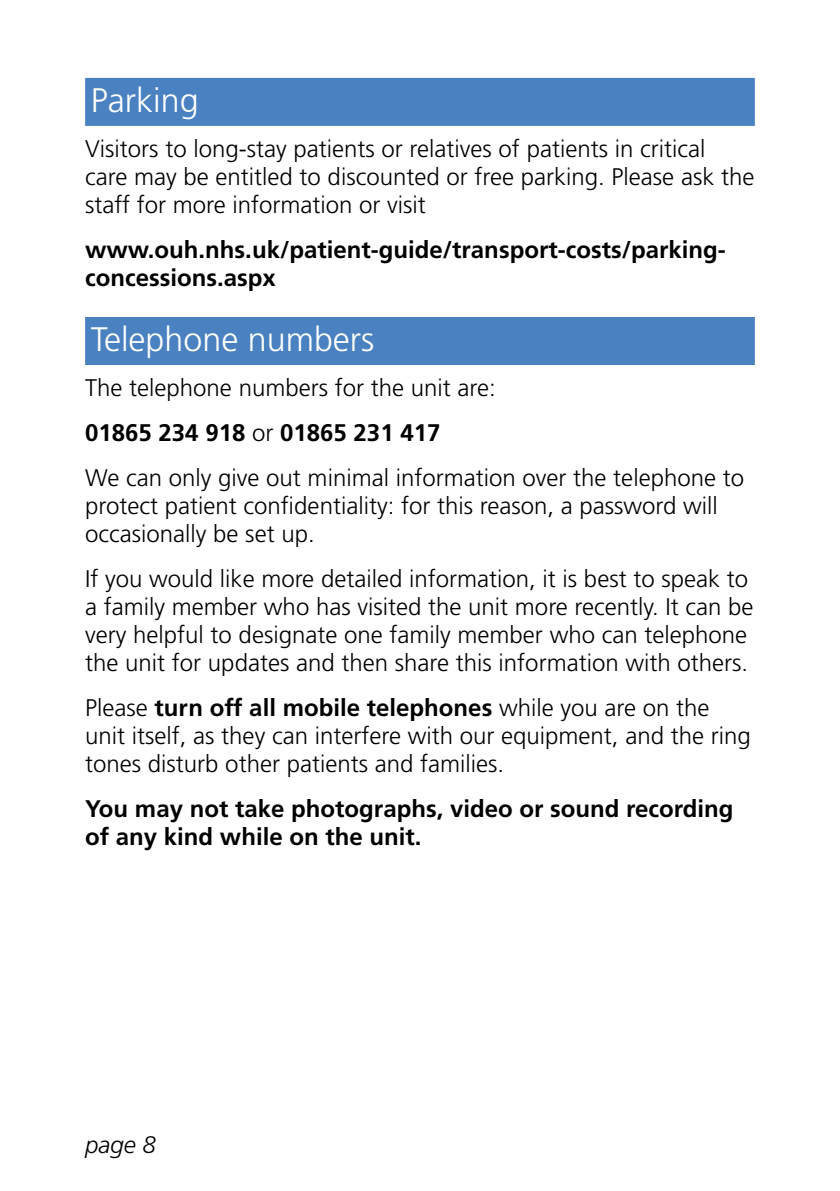
<style>
.page{position:relative;width:840px;height:1191px;background:#fff}
.page>*{position:absolute;margin:0;border:0;box-sizing:border-box;transform-origin:0 0}
.t1{font:300 34px "Frutiger";color:#fff}
.t2{font:300 24px/28px "Frutiger";color:#000}
.t3{font:700 24px/28px "Frutiger";color:#000}
.t4{font:italic 300 24px "Frutiger";color:#000}
.s1{font-weight:700}
</style>
<div class="page">
<div style="left:85px;top:78px;width:669px;height:48px;background:#4981c1"></div>
<div style="left:85px;top:317px;width:669px;height:48px;background:#4981c1"></div>
<h1 class="t1" style="left:91px;top:81px;width:109px">Parking</h1>
<p class="t2" style="left:85px;top:134px;width:670px">Visitors to long-stay patients or relatives of patients in critical<br>care may be entitled to discounted or free parking. Please ask the staff for more information or visit</p>
<p class="t3" style="left:85px;top:235px;width:642px">www.ouh.nhs.uk/patient-guide/transport-costs/parking&shy;concessions.aspx</p>
<h1 class="t1" style="left:91px;top:320px;width:285px">Telephone numbers</h1>
<p class="t2" style="left:85px;top:365px;width:660px;line-height:45px">The telephone numbers for the unit are:<br><span class="s1">01865 234 918</span> or <span class="s1">01865 231 417<br></span>We can only give out minimal information over the telephone to</p>
<p class="t2" style="left:85px;top:491px;width:634px">protect patient confidentiality: for this reason, a password will occasionally be set up.</p>
<p class="t2" style="left:85px;top:564px;width:669px">If you would like more detailed information, it is best to speak to a family member who has visited the unit more recently. It can be very helpful to designate one family member who can telephone the unit for updates and then share this information with others.</p>
<p class="t2" style="left:85px;top:693px;width:666px">Please <span class="s1">turn off all mobile telephones</span> while you are on the unit itself, as they can interfere with our equipment, and the ring tones disturb other patients and families.</p>
<p class="t3" style="left:85px;top:794px;width:649px">You may not take photographs, video or sound recording of any kind while on the unit.</p>
<p class="t4" style="left:85px;top:1131px;width:72px">page 8</p>
</div>
